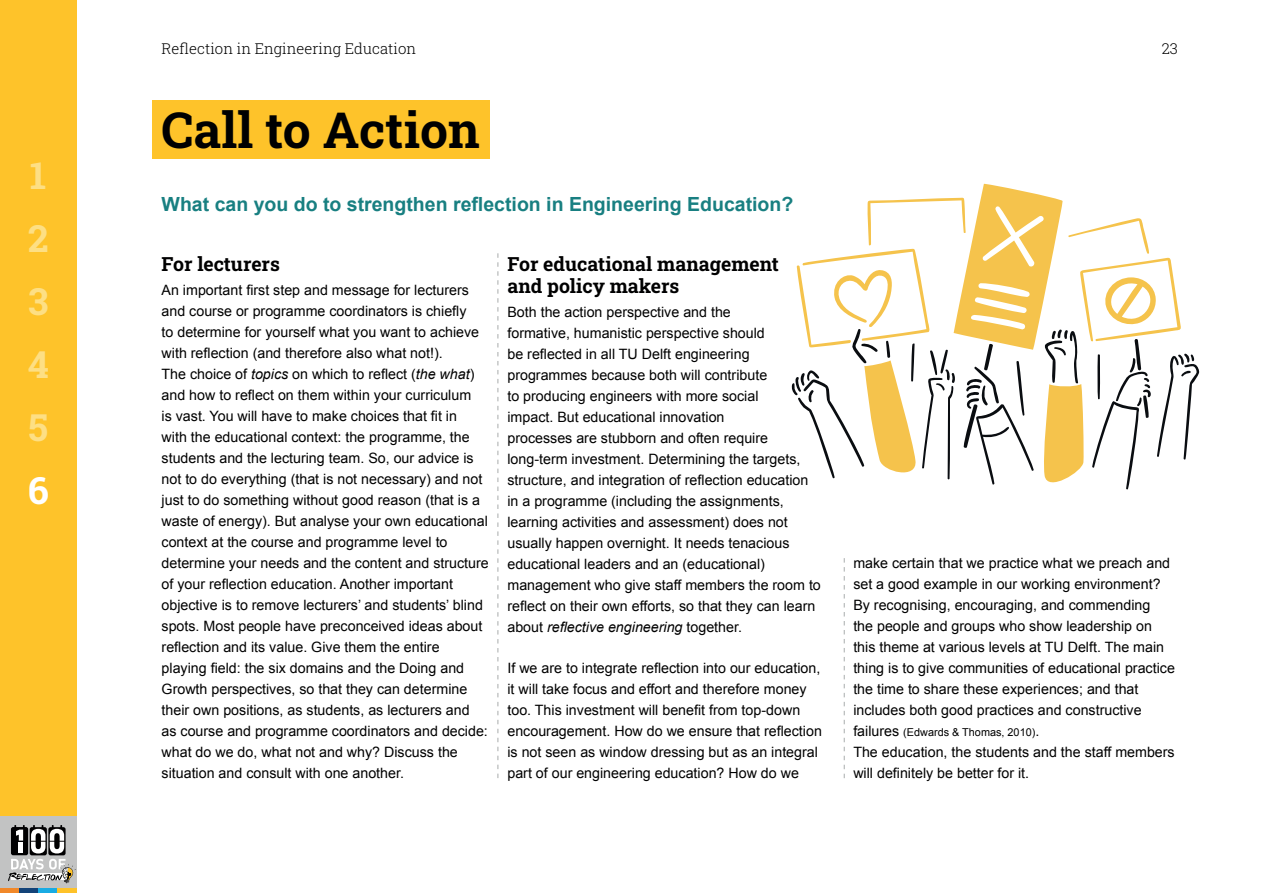
<style>
.page{position:relative;width:1263px;height:893px;background:#fff}
.page>*{position:absolute;margin:0;border:0;box-sizing:border-box;transform-origin:0 0}
.t1{font:700 49.65px "Roboto Slab";color:#000001}
.t2{font:700 37.5px "Roboto Slab";color:#fddf84}
.t3{font:700 37.5px "Roboto Slab";color:#fff}
.t4{font:700 19.5px "Arial";color:#187f81}
.t5{font:700 19.5px/22.5px "Roboto Slab";color:#000001}
.t6{font:300 15px "Roboto Slab";color:#000001}
.t7{font:14.25px/21px "Arial";color:#000001}
.t8{font:10.8px "Arial";color:#000001}
.s1{font-style:italic}
.s2{font-size:14.25px}
</style>
<div class="page">
<div style="left:0;top:0;width:77px;height:893px;background:#fec32a"></div>
<div style="left:0;top:816px;width:77px;height:77px;background:#c2c3c3"></div>
<div style="left:0;top:888px;width:19px;height:5px;background:#f18829"></div>
<div style="left:19px;top:888px;width:19px;height:5px;background:#134378"></div>
<div style="left:38px;top:888px;width:19px;height:5px;background:#19abe3"></div>
<div style="left:57px;top:888px;width:20px;height:5px;background:#fec229"></div>
<svg style="left:8px;top:859px;width:68px;height:24px"></svg>
<svg style="left:30px;top:827px;width:17px;height:28px"></svg>
<svg style="left:48px;top:827px;width:18px;height:28px"></svg>
<div style="left:11px;top:827px;width:17px;height:28px;background:#000001;border-radius:2px"></div>
<svg style="left:31px;top:825px;width:33px;height:28px"></svg>
<svg style="left:14px;top:825px;width:11px;height:16px"></svg>
<hr style="left:19px;top:841px;width:4px;height:11px;background:#fff">
<div style="left:152px;top:100px;width:337px;height:59px;background:#fec32a"></div>
<svg style="left:844px;top:558px;width:1px;height:220px"></svg>
<svg style="left:497px;top:253px;width:1px;height:525px"></svg>
<svg style="left:791px;top:183px;width:408px;height:307px"></svg>
<h2 class="t2" style="left:30px;top:150px;width:18px">1</h2>
<h2 class="t2" style="left:28px;top:213px;width:22px">2</h2>
<h2 class="t2" style="left:28px;top:276px;width:22px">3</h2>
<h2 class="t2" style="left:28px;top:339px;width:23px">4</h2>
<h2 class="t2" style="left:28px;top:402px;width:21px">5</h2>
<h2 class="t3" style="left:28px;top:465px;width:22px">6</h2>
<p class="t6" style="left:162px;top:38px;width:256px">Reflection in Engineering Education</p>
<p class="t6" style="left:1162px;top:38px;width:18px">23</p>
<h1 class="t1" style="left:162px;top:96px;width:320px">Call to Action</h1>
<h3 class="t4" style="left:162px;top:192px;width:633px">What can you do to strengthen reflection in Engineering Education?</h3>
<h3 class="t5" style="left:162px;top:252px;width:120px">For lecturers</h3>
<p class="t7" style="left:162px;top:280px;width:329px">An important first step and message for lecturers and course or programme coordinators is chiefly<br>to determine for yourself what you want to achieve with reflection (and therefore also what not!).<br>The choice of <span class="s1">topics</span> on which to reflect (<span class="s1">the what</span>) and how to reflect on them within your curriculum<br>is vast. You will have to make choices that fit in<br>with the educational context: the programme, the students and the lecturing team. So, our advice is not to do everything (that is not necessary) and not just to do something without good reason (that is a waste of energy). But analyse your own educational context at the course and programme level to determine your needs and the content and structure of your reflection education. Another important objective is to remove lecturers’ and students’ blind spots. Most people have preconceived ideas about reflection and its value. Give them the entire<br>playing field: the six domains and the Doing and Growth perspectives, so that they can determine their own positions, as students, as lecturers and<br>as course and programme coordinators and decide: what do we do, what not and why? Discuss the situation and consult with one another.</p>
<h3 class="t5" style="left:507px;top:252px;width:273px">For educational management and policy makers</h3>
<p class="t7" style="left:507px;top:302px;width:315px">Both the action perspective and the<br>formative, humanistic perspective should<br>be reflected in all TU Delft engineering programmes because both will contribute<br>to producing engineers with more social<br>impact. But educational innovation<br>processes are stubborn and often require long-term investment. Determining the targets, structure, and integration of reflection education in a programme (including the assignments, learning activities and assessment) does not usually happen overnight. It needs tenacious educational leaders and an (educational) management who give staff members the room to reflect on their own efforts, so that they can learn about <span class="s1">reflective engineering</span> together.</p>
<p class="t7" style="left:507px;top:658px;width:316px">If we are to integrate reflection into our education, it will take focus and effort and therefore money too. This investment will benefit from top-down encouragement. How do we ensure that reflection is not seen as window dressing but as an integral part of our engineering education? How do we</p>
<p class="t7" style="left:853px;top:553px;width:323px">make certain that we practice what we preach and set a good example in our working environment?<br>By recognising, encouraging, and commending<br>the people and groups who show leadership on this theme at various levels at TU Delft. The main thing is to give communities of educational practice the time to share these experiences; and that includes both good practices and constructive</p>
<p class="t8" style="left:853px;top:725px;width:188px"><span class="s2">failures</span> (Edwards &amp; Thomas, 2010)<span class="s2">.</span></p>
<p class="t7" style="left:853px;top:742px;width:323px">The education, the students and the staff members will definitely be better for it.</p>
</div>
